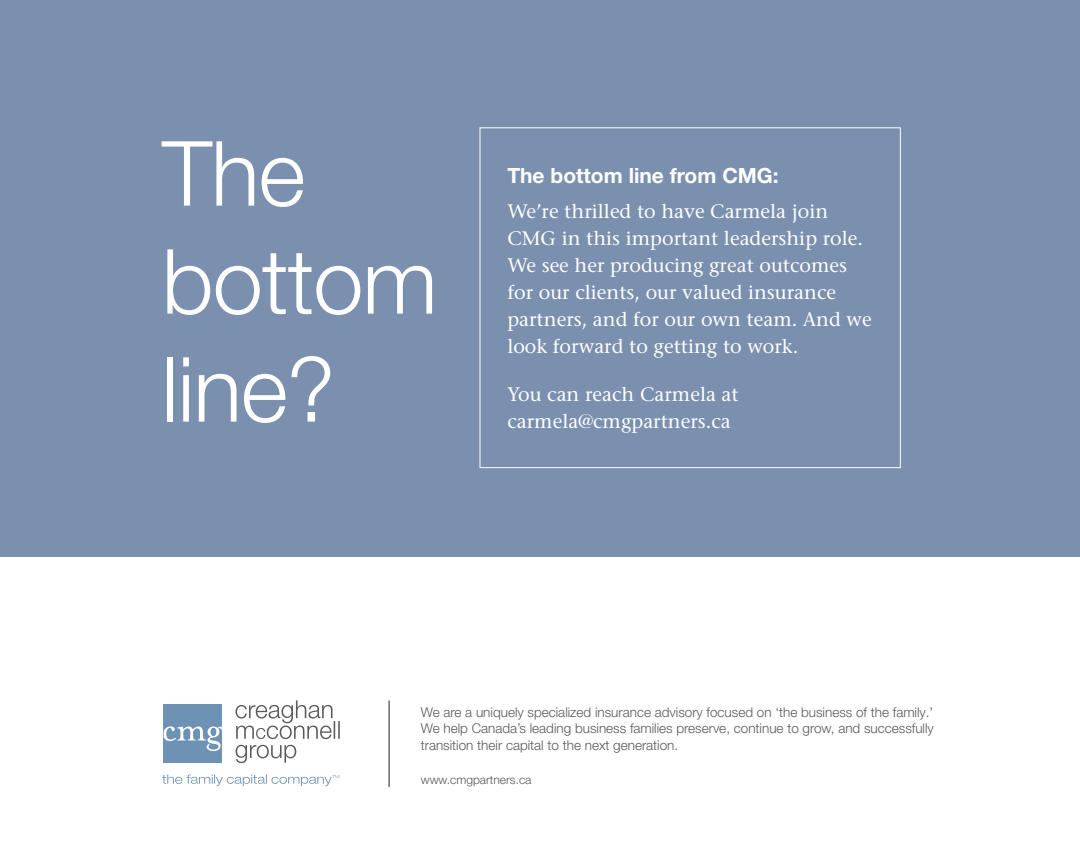
<style>
.page{position:relative;width:1080px;height:864px;background:#fff}
.page>*{position:absolute;margin:0;border:0;box-sizing:border-box;transform-origin:0 0}
._40_head{font:300 90px/108px "Helvetica Neue LT Pro";letter-spacing:-.01em;color:#fff}
.BODY{font:700 21px "Helvetica Neue LT Pro";color:#fff}
.WHITE_SERIF{font:500 19.5px/27px "Stone Serif Std";color:#fff}
.t1{font:300 13.5px/16.2px "Helvetica Neue LT Pro";color:#58595b;text-align:justify}
.t2{font:300 12px "Helvetica Neue LT Pro";color:#58595b}
</style>
<div class="page">
<div style="left:0;top:0;width:1080px;height:556px;background:#7a90ae"></div>
<div style="left:164px;top:705px;width:58px;height:58px;background:#6d92b4"></div>
<svg style="left:164px;top:727px;width:58px;height:24px"></svg>
<svg style="left:236px;top:700px;width:104px;height:39px"></svg>
<svg style="left:236px;top:745px;width:60px;height:18px"></svg>
<svg style="left:162px;top:774px;width:177px;height:12px"></svg>
<hr style="left:389px;top:700px;width:1px;height:87px;background:#231f20">
<div style="left:480px;top:127px;width:421px;height:341px;border:1px solid #fff"></div>
<p class="_40_head" style="left:162px;top:118px;width:277px">The bottom line?</p>
<p class="BODY" style="left:507px;top:162px;width:273px">The bottom line from CMG:</p>
<p class="WHITE_SERIF" style="left:507px;top:198px;width:366px">We’re thrilled to have Carmela join CMG in this important leadership role.<br>We see her producing great outcomes for our clients, our valued insurance partners, and for our own team. And we look forward to getting to work.</p>
<p class="WHITE_SERIF" style="left:507px;top:380px;width:233px">You can reach Carmela at carmela@cmgpartners.ca</p>
<p class="t1" style="left:421px;top:704px;width:515px">We are a uniquely specialized insurance advisory focused on ‘the business of the family.’ We help Canada’s leading business families preserve, continue to grow, and successfully transition their capital to the next generation.</p>
<p class="t2" style="left:421px;top:772px;width:112px">www.cmgpartners.ca</p>
</div>
